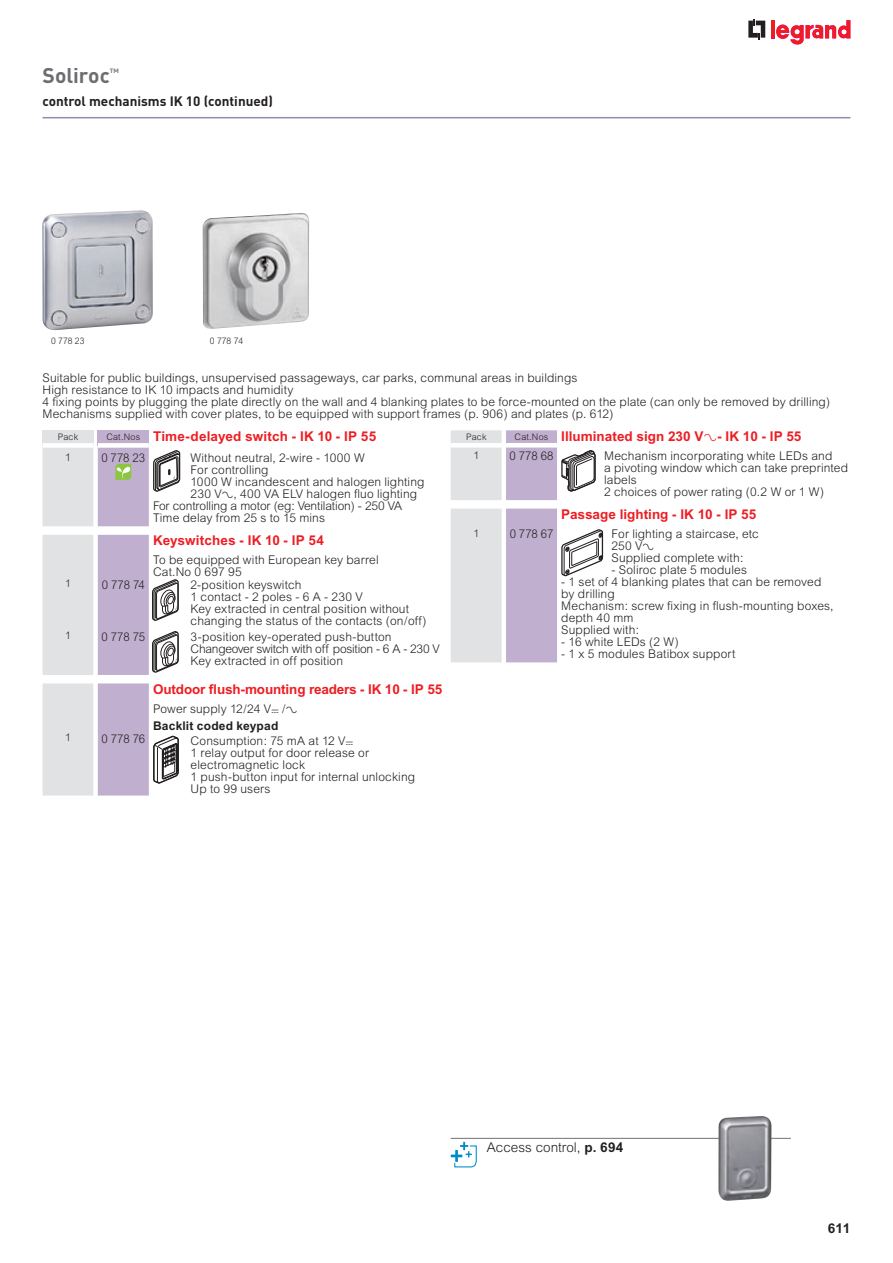
<style>
.page{position:relative;width:893px;height:1263px;background:#fff}
.page>*{position:absolute;margin:0;border:0;box-sizing:border-box;transform-origin:0 0}
.t1{font:700 21px "DIN";color:#6c6d70}
.t2{font:700 13.5px "Arial";color:#ee1d23}
.t3{font:700 13.5px "DIN";color:#231f20}
.t4{font:300 13.5px "Arial";color:#231f20}
.t5{font:700 13.5px "Arial";color:#231f20}
.t6{font:300 12px/12px "Arial";letter-spacing:.01em;color:#231f20}
.t7{font:300 12px "Arial";letter-spacing:-.01em;color:#231f20}
.t8{font:300 12px "Arial";letter-spacing:.01em;color:#231f20;scale:.95 1}
.t9{font:300 10.5px "Arial";color:#231f20}
.t10{font:300 9px "Arial";letter-spacing:.01em;color:#231f20;scale:.95 1}
.t11{font:300 9px "Arial";letter-spacing:.01em;color:#231f20}
.s1{font-weight:300;font-size:9px;color:#231f20}
.s2{font-family:"Legrand 2007";font-weight:400}
.s3{font-weight:700}
</style>
<div class="page">
<svg style="left:748px;top:19px;width:17px;height:20px"></svg>
<hr style="left:771px;top:20px;width:4px;height:18px;background:#ee1d23">
<svg style="left:776px;top:20px;width:74px;height:25px"></svg>
<hr style="left:43px;top:117px;width:807px;height:1px;background:#9589b4">
<img style="left:42px;top:210px;width:111px;height:121px">
<svg style="left:43px;top:683px;width:136px;height:112px"></svg>
<svg style="left:451px;top:430px;width:145px;height:70px"></svg>
<svg style="left:451px;top:509px;width:152px;height:153px"></svg>
<img style="left:203px;top:213px;width:106px;height:116px">
<svg style="left:43px;top:430px;width:138px;height:96px"></svg>
<svg style="left:43px;top:535px;width:136px;height:140px"></svg>
<hr style="left:451px;top:1138px;width:340px;height:1px;background:#808285">
<svg style="left:451px;top:1142px;width:26px;height:25px"></svg>
<img style="left:718px;top:1116px;width:53px;height:85px">
<h1 class="t1" style="left:43px;top:62px;width:78px">Soliroc<sup>™</sup></h1>
<p class="t3" style="left:43px;top:92px;width:232px">control mechanisms IK 10 (continued)</p>
<p class="t10" style="left:51px;top:336px;width:37px">0 778 23</p>
<p class="t10" style="left:210px;top:336px;width:37px">0 778 74</p>
<p class="t6" style="left:43px;top:371px;width:789px">Suitable for public buildings, unsupervised passageways, car parks, communal areas in buildings<br>High resistance to IK 10 impacts and humidity<br>4 fixing points by plugging the plate directly on the wall and 4 blanking plates to be force-mounted on the plate (can only be removed by drilling)<br>Mechanisms supplied with cover plates, to be equipped with support frames (p. 906) and plates (p. 612)</p>
<p class="t11" style="left:58px;top:432px;width:22px">Pack</p>
<p class="t2" style="left:106px;top:428px;width:271px"><span class="s1">Cat.Nos</span> Time-delayed switch - IK 10 - IP 55</p>
<p class="t9" style="left:65px;top:451px;width:7px">1</p>
<p class="t8" style="left:101px;top:451px;width:48px">0 778 23</p>
<p class="t6" style="left:191px;top:452px;width:176px">Without neutral, 2-wire - 1000 W</p>
<p class="t6" style="left:191px;top:464px;width:80px">For controlling</p>
<p class="t6" style="left:191px;top:476px;width:235px">1000 W incandescent and halogen lighting</p>
<p class="t6" style="left:191px;top:488px;width:228px">230 V<span class="s2">A</span>, 400 VA ELV halogen fluo lighting</p>
<p class="t7" style="left:153px;top:499px;width:251px">For controlling a motor (eg: Ventilation) - 250 VA</p>
<p class="t6" style="left:153px;top:512px;width:173px">Time delay from 25 s to 15 mins</p>
<p class="t2" style="left:153px;top:533px;width:172px">Keyswitches - IK 10 - IP 54</p>
<p class="t6" style="left:153px;top:554px;width:227px">To be equipped with European key barrel<br>Cat.No 0 697 95</p>
<p class="t9" style="left:65px;top:578px;width:7px">1</p>
<p class="t8" style="left:102px;top:577px;width:47px">0 778 74</p>
<p class="t6" style="left:191px;top:578px;width:238px">2-position keyswitch<br>1 contact - 2 poles - 6 A - 230 V<br>Key extracted in central position without changing the status of the contacts (on/off)</p>
<p class="t9" style="left:65px;top:630px;width:7px">1</p>
<p class="t8" style="left:101px;top:629px;width:47px">0 778 75</p>
<p class="t6" style="left:191px;top:630px;width:251px">3-position key-operated push-button<br>Changeover switch with off position - 6 A - 230 V<br>Key extracted in off position</p>
<p class="t2" style="left:153px;top:681px;width:291px">Outdoor flush-mounting readers - IK 10 - IP 55</p>
<p class="t6" style="left:153px;top:700px;width:146px;line-height:17.4px">Power supply 12/24 V<span class="s2">=</span> /<span class="s2">A<br></span><span class="s3">Backlit coded keypad</span></p>
<p class="t9" style="left:65px;top:732px;width:7px">1</p>
<p class="t8" style="left:102px;top:731px;width:47px">0 778 76</p>
<p class="t6" style="left:191px;top:734px;width:226px">Consumption: 75 mA at 12 V<span class="s2">=<br></span>1 relay output for door release or electromagnetic lock<br>1 push-button input for internal unlocking<br>Up to 99 users</p>
<p class="t11" style="left:466px;top:432px;width:22px">Pack</p>
<p class="t2" style="left:515px;top:428px;width:288px"><span class="s1">Cat.Nos</span> Illuminated sign 230 V<span class="s2">A</span>- IK 10 - IP 55</p>
<p class="t9" style="left:473px;top:449px;width:7px">1</p>
<p class="t8" style="left:509px;top:449px;width:48px">0 778 68</p>
<p class="t6" style="left:604px;top:450px;width:245px">Mechanism incorporating white LEDs and<br>a pivoting window which can take preprinted labels<br>2 choices of power rating (0.2 W or 1 W)</p>
<p class="t2" style="left:561px;top:507px;width:196px">Passage lighting - IK 10 - IP 55</p>
<p class="t9" style="left:473px;top:527px;width:7px">1</p>
<p class="t8" style="left:510px;top:527px;width:48px">0 778 67</p>
<p class="t6" style="left:612px;top:528px;width:149px">For lighting a staircase, etc<br>250 V<span class="s2">A<br></span>Supplied complete with:</p>
<p class="t6" style="left:612px;top:564px;width:137px">- Soliroc plate 5 modules</p>
<p class="t6" style="left:561px;top:576px;width:274px">- 1 set of 4 blanking plates that can be removed by drilling<br>Mechanism: screw fixing in flush-mounting boxes, depth 40 mm<br>Supplied with:</p>
<p class="t6" style="left:561px;top:636px;width:119px">- 16 white LEDs (2 W)</p>
<p class="t6" style="left:561px;top:648px;width:176px">- 1 x 5 modules Batibox support</p>
<p class="t4" style="left:487px;top:1140px;width:138px">Access control, <span class="s3">p. 694</span></p>
<p class="t5" style="left:828px;top:1220px;width:24px">611</p>
</div>
